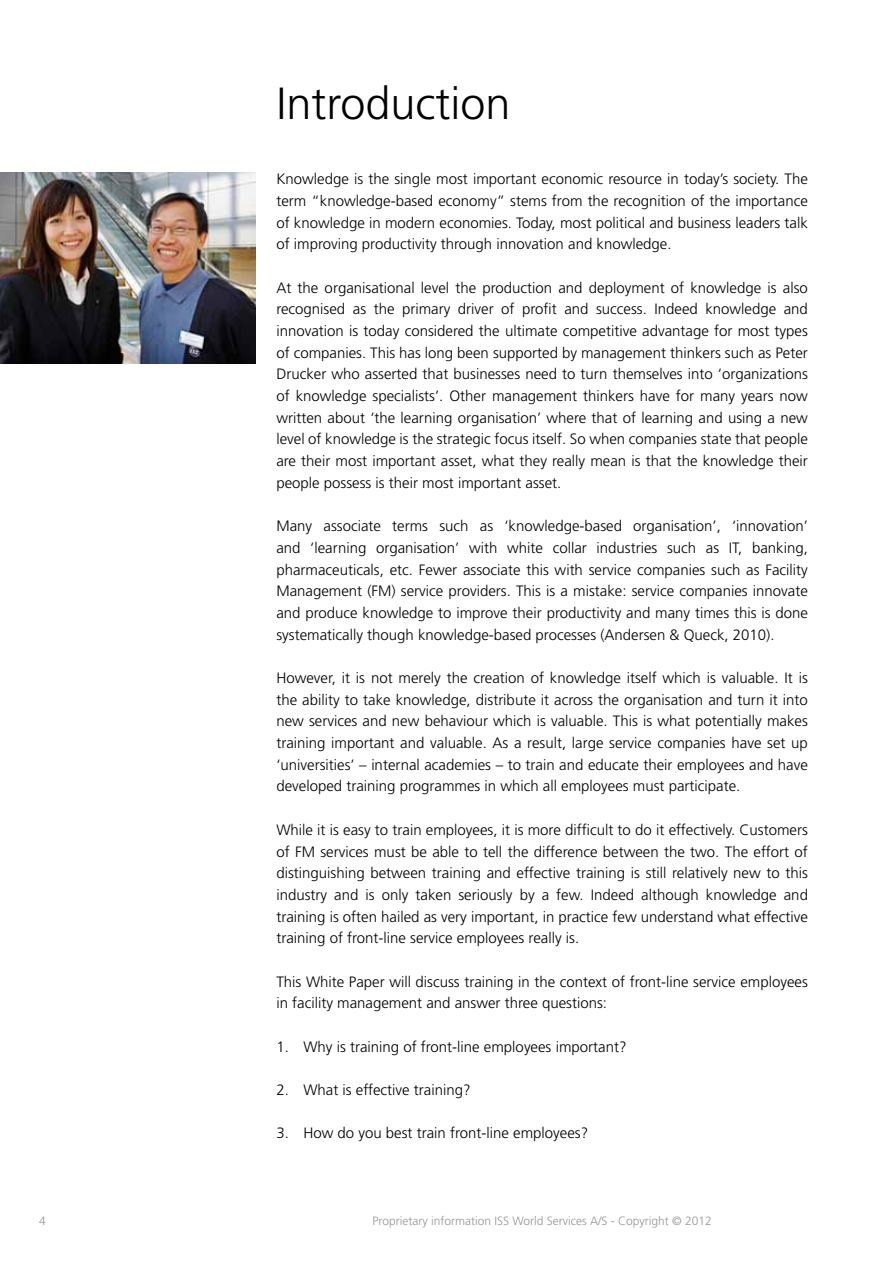
<style>
.page{position:relative;width:893px;height:1263px;background:#fff}
.page>*{position:absolute;margin:0;border:0;box-sizing:border-box;transform-origin:0 0}
.t1{font:300 45px "Frutiger";color:#000}
.t2{font:300 15px/21.8px "Frutiger";color:#000;text-align:justify}
.t3{font:300 12px "Frutiger";color:#939598}
</style>
<div class="page">
<img style="left:0;top:172px;width:255px;height:192px">
<h1 class="t1" style="left:276px;top:78px;width:236px">Introduction</h1>
<p class="t2" style="left:276px;top:168px;width:533px">Knowledge is the single most important economic resource in today’s society. The term “knowledge-based economy” stems from the recognition of the importance of knowledge in modern economies. Today, most political and business leaders talk of improving productivity through innovation and knowledge.</p>
<p class="t2" style="left:276px;top:277px;width:533px">At the organisational level the production and deployment of knowledge is also recognised as the primary driver of profit and success. Indeed knowledge and innovation is today considered the ultimate competitive advantage for most types of companies. This has long been supported by management thinkers such as Peter Drucker who asserted that businesses need to turn themselves into ‘organizations of knowledge specialists’. Other management thinkers have for many years now written about ‘the learning organisation’ where that of learning and using a new level of knowledge is the strategic focus itself. So when companies state that people are their most important asset, what they really mean is that the knowledge their people possess is their most important asset.</p>
<p class="t2" style="left:276px;top:515px;width:533px">Many associate terms such as ‘knowledge-based organisation’, ‘innovation’ and ‘learning organisation’ with white collar industries such as IT, banking, pharmaceuticals, etc. Fewer associate this with service companies such as Facility Management (FM) service providers. This is a mistake: service companies innovate and produce knowledge to improve their productivity and many times this is done systematically though knowledge-based processes (Andersen &amp; Queck, 2010).</p>
<p class="t2" style="left:276px;top:667px;width:533px">However, it is not merely the creation of knowledge itself which is valuable. It is the ability to take knowledge, distribute it across the organisation and turn it into new services and new behaviour which is valuable. This is what potentially makes training important and valuable. As a result, large service companies have set up ‘universities’ – internal academies – to train and educate their employees and have developed training programmes in which all employees must participate.</p>
<p class="t2" style="left:276px;top:819px;width:533px">While it is easy to train employees, it is more difficult to do it effectively. Customers of FM services must be able to tell the difference between the two. The effort of distinguishing between training and effective training is still relatively new to this industry and is only taken seriously by a few. Indeed although knowledge and training is often hailed as very important, in practice few understand what effective training of front-line service employees really is.</p>
<p class="t2" style="left:276px;top:971px;width:533px">This White Paper will discuss training in the context of front-line service employees in facility management and answer three questions:</p>
<p class="t2" style="left:276px;top:1036px;width:352px">1. Why is training of front-line employees important?</p>
<p class="t2" style="left:276px;top:1079px;width:196px">2. What is effective training?</p>
<p class="t2" style="left:276px;top:1123px;width:313px">3. How do you best train front-line employees?</p>
<p class="t3" style="left:39px;top:1214px;width:8px">4</p>
<p class="t3" style="left:373px;top:1214px;width:341px">Proprietary information ISS World Services A/S - Copyright © 2012</p>
</div>
